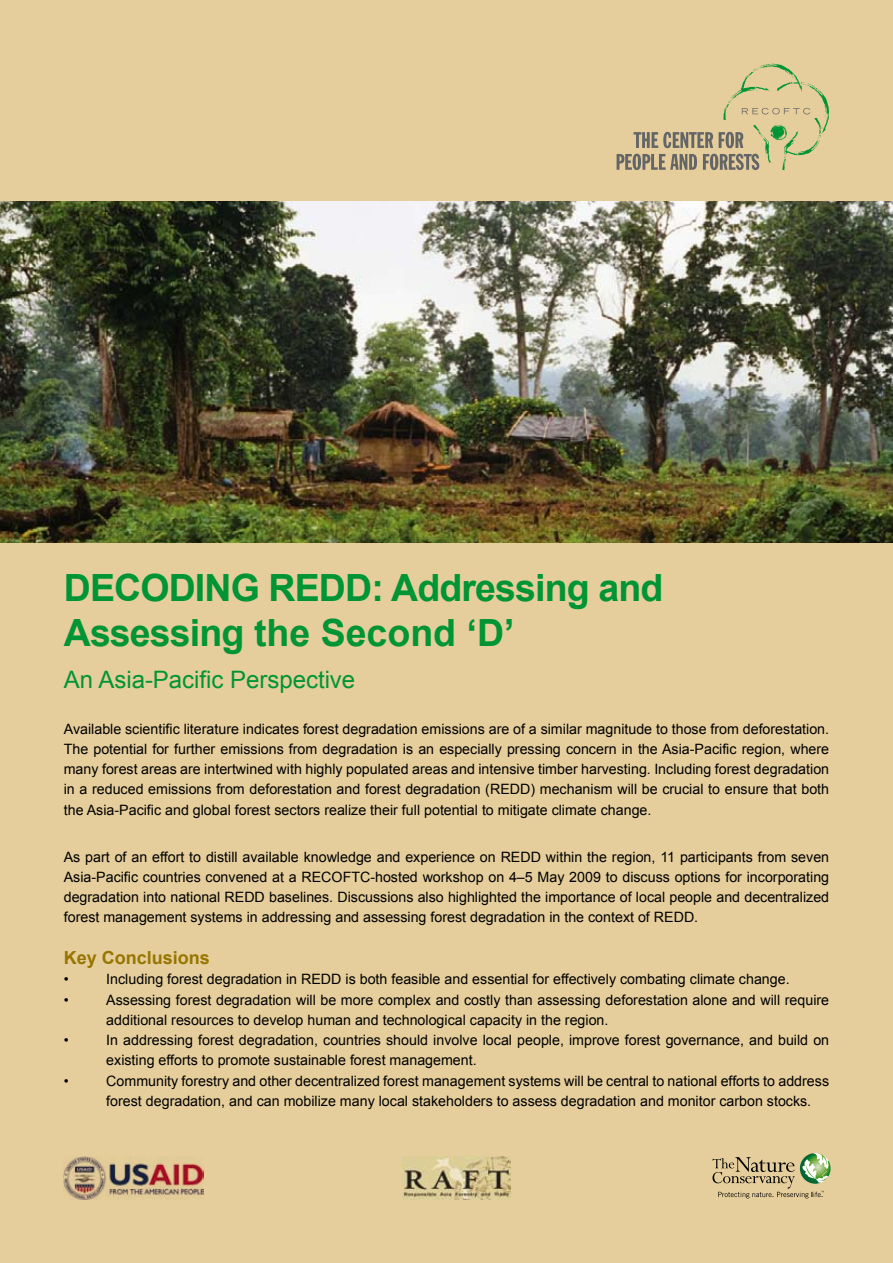
<style>
.page{position:relative;width:893px;height:1263px;background:#e5ce9b}
.page>*{position:absolute;margin:0;border:0;box-sizing:border-box;transform-origin:0 0}
.t1{font:700 37.5px/45px "Arial";letter-spacing:-.025em;color:#009534}
.t2{font:24px "Arial";color:#009534}
.t3{font:700 18px "Arial";color:#977500}
.t4{font:14.25px/20.2px "Arial";color:#000}
</style>
<div class="page">
<img style="left:64px;top:1157px;width:139px;height:42px">
<img style="left:402px;top:1157px;width:108px;height:42px">
<svg style="left:712px;top:1153px;width:118px;height:45px"></svg>
<img style="left:0;top:202px;width:893px;height:340px">
<svg style="left:617px;top:64px;width:212px;height:106px"></svg>
<h1 class="t1" style="left:64px;top:567px;width:153px">DECODING</h1>
<h1 class="t1" style="left:64px;top:567px;width:601px;text-indent:205px">REDD: Addressing and<br>Assessing the Second ‘D’</h1>
<h2 class="t2" style="left:64px;top:664px;width:293px">An Asia-Pacific Perspective</h2>
<p class="t4" style="left:64px;top:719px;width:767px;text-align:justify">Available scientific literature indicates forest degradation emissions are of a similar magnitude to those from deforestation.<br>The potential for further emissions from degradation is an especially pressing concern in the Asia-Pacific region, where many forest areas are intertwined with highly populated areas and intensive timber harvesting. Including forest degradation in a reduced emissions from deforestation and forest degradation (REDD) mechanism will be crucial to ensure that both the Asia-Pacific and global forest sectors realize their full potential to mitigate climate change.</p>
<p class="t4" style="left:64px;top:846px;width:767px;text-align:justify">As part of an effort to distill available knowledge and experience on REDD within the region, 11 participants from seven Asia-Pacific countries convened at a RECOFTC-hosted workshop on 4–5 May 2009 to discuss options for incorporating degradation into national REDD baselines. Discussions also highlighted the importance of local people and decentralized forest management systems in addressing and assessing forest degradation in the context of REDD.</p>
<p class="t3" style="left:64px;top:946px;width:148px">Key Conclusions</p>
<p class="t4" style="left:64px;top:969px;width:6px">•</p>
<p class="t4" style="left:106px;top:969px;width:685px">Including forest degradation in REDD is both feasible and essential for effectively combating climate change.</p>
<p class="t4" style="left:64px;top:990px;width:6px">•</p>
<p class="t4" style="left:106px;top:990px;width:724px">Assessing forest degradation will be more complex and costly than assessing deforestation alone and will require additional resources to develop human and technological capacity in the region.</p>
<p class="t4" style="left:64px;top:1030px;width:6px">•</p>
<p class="t4" style="left:106px;top:1030px;width:724px">In addressing forest degradation, countries should involve local people, improve forest governance, and build on existing efforts to promote sustainable forest management.</p>
<p class="t4" style="left:64px;top:1071px;width:6px">•</p>
<p class="t4" style="left:106px;top:1071px;width:724px">Community forestry and other decentralized forest management systems will be central to national efforts to address forest degradation, and can mobilize many local stakeholders to assess degradation and monitor carbon stocks.</p>
</div>
